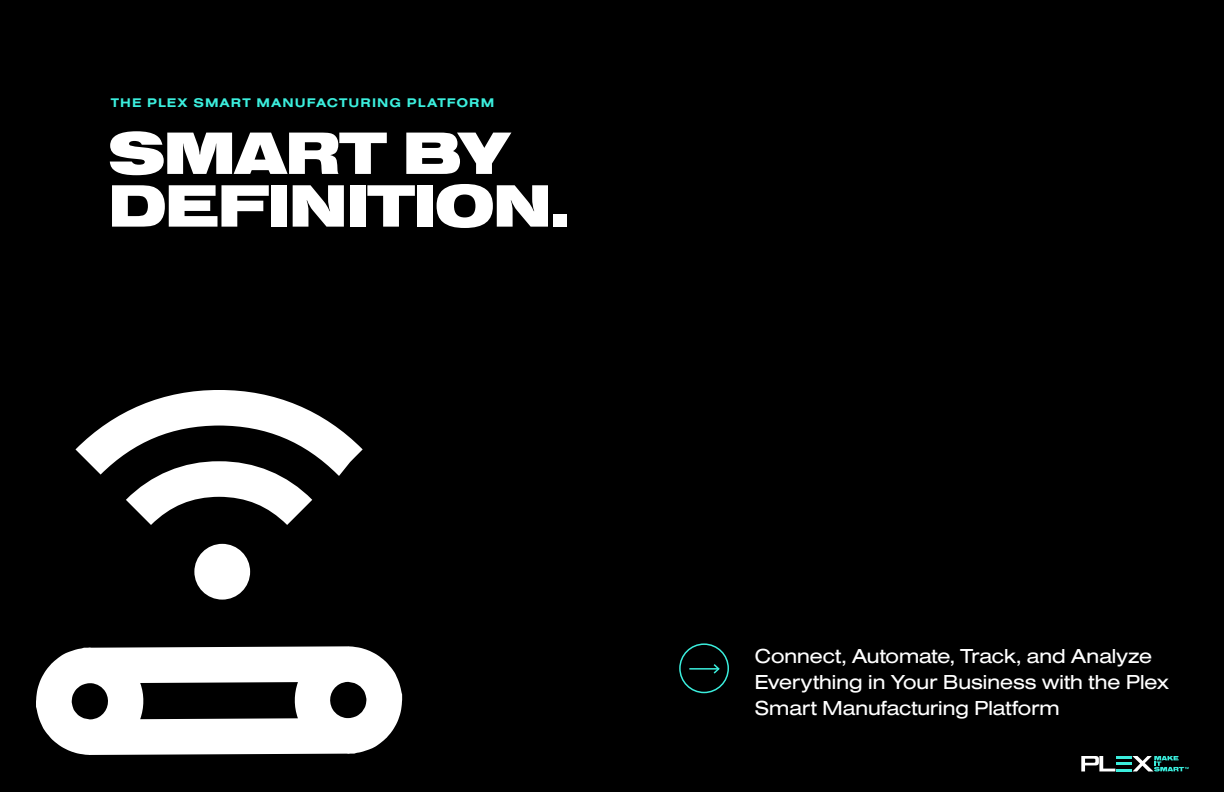
<style>
.page{position:relative;width:1224px;height:792px;background:#000}
.page>*{position:absolute;margin:0;border:0;box-sizing:border-box;transform-origin:0 0}
.cover_headline_-whit{font:900 62px/52.7px "Nimbus San Ext";letter-spacing:-.04em;color:#fff}
.cover_headline_-whit-2{font:21px/26px "Nimbus San Ext";letter-spacing:-.03em;color:#fff}
.cover_over-headline{font:700 13px "Nimbus San Ext";letter-spacing:.08em;color:#3beedd}
</style>
<div class="page">
<svg style="left:1081px;top:756px;width:108px;height:15px"></svg>
<hr style="left:689px;top:668px;width:30px;height:2px;background:#3beedd">
<svg style="left:712px;top:664px;width:8px;height:10px"></svg>
<div style="left:679px;top:643px;width:50px;height:50px;border:2px solid #3beedd;border-radius:50%"></div>
<svg style="left:36px;top:646px;width:366px;height:109px;fill:#fff"></svg>
<svg style="left:75px;top:390px;width:288px;height:135px"></svg>
<div style="left:194px;top:544px;width:56px;height:56px;background:#fff;border-radius:50%"></div>
<p class="cover_over-headline" style="left:111px;top:94px;width:385px">THE PLEX SMART MANUFACTURING PLATFORM</p>
<p class="cover_headline_-whit" style="left:108px;top:128px;width:464px">SMART BY<br>DEFINITION.</p>
<p class="cover_headline_-whit-2" style="left:755px;top:642px;width:416px">Connect, Automate, Track, and Analyze<br>Everything in Your Business with the Plex<br>Smart Manufacturing Platform</p>
</div>
